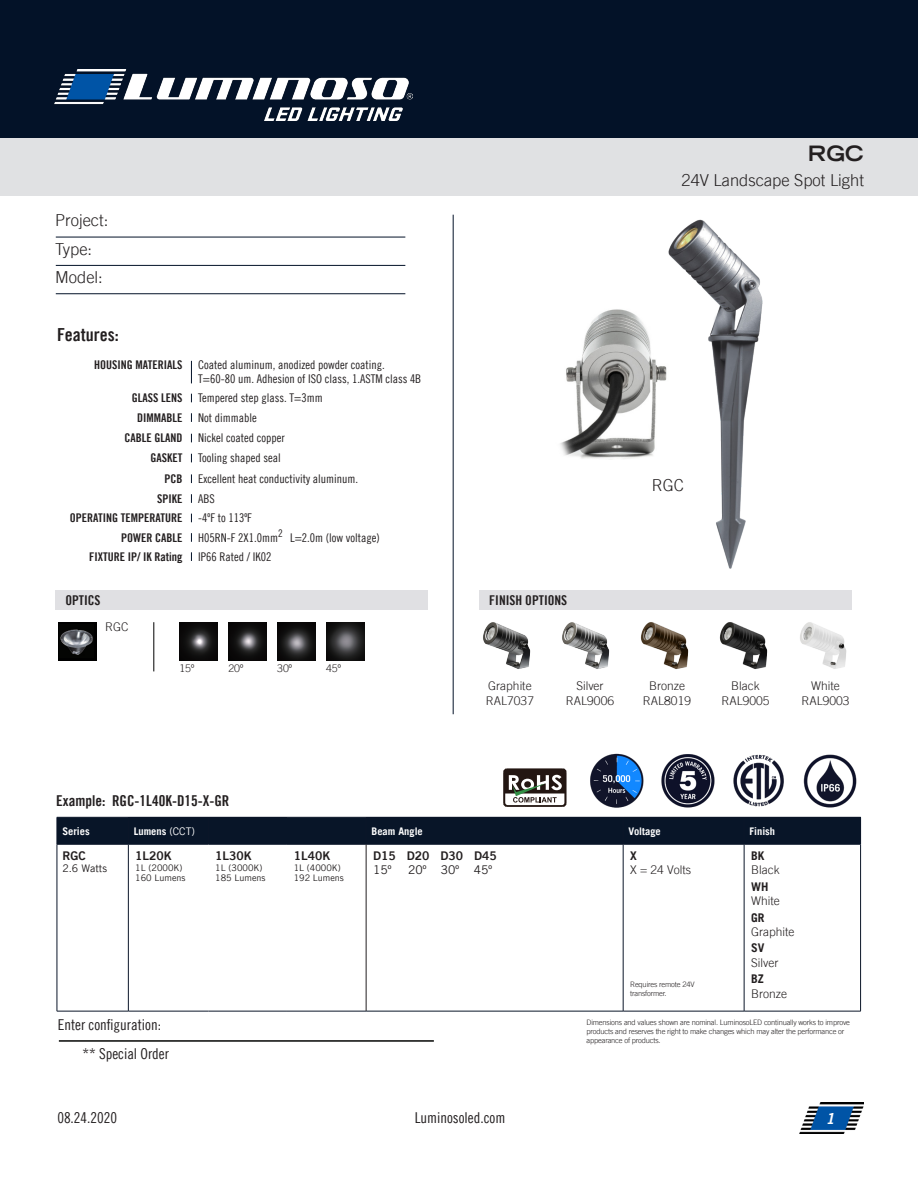
<style>
.page{position:relative;width:918px;height:1188px;background:#fff}
.page>*{position:absolute;margin:0;border:0;box-sizing:border-box;transform-origin:0 0}
.t1{font:700 expanded 21px "Trade Gothic LT";color:#231f20}
.t2{font:18px "Trade Gothic LT Bold Cond Twenty";color:#231f20}
.t3{font:300 16.5px "Trade Gothic LT";color:#231f20}
.t4{font:15px "Trade Gothic LT Cond Eighteen";color:#231f20}
.t5{font:15px "Trade Gothic LT Bold Cond Twenty";color:#231f20}
.t6{font:italic 15px "Trade Gothic LT Bold Two";color:#fff}
.t7{font:13.5px "Trade Gothic LT Bold Cond Twenty";color:#231f20}
.t8{font:12px "Trade Gothic LT Cond Eighteen";color:#231f20}
.Table_Text{font:300 12px "Trade Gothic LT";color:#231f20}
.t9{font:12px "Trade Gothic LT Bold Cond Twenty";color:#231f20}
.Table_Text-2{font:12px "Trade Gothic LT Bold Two";color:#231f20}
.Table_Text-3{font:12px "Trade Gothic LT";color:#231f20}
.Table_Text-4{font:700 12px "Trade Gothic LT";color:#231f20}
.Code___Price_Labels{font:700 10.5px "Trade Gothic LT";color:#fff}
.t10{font:300 10.5px "Trade Gothic LT";color:#231f20}
.Table_Text-5{font:10.5px "Trade Gothic LT";color:#231f20}
.Table_Text-6{font:9px "Trade Gothic LT";color:#231f20}
.t11{font:300 7.5px/9px "Trade Gothic LT";letter-spacing:-.02em;color:#231f20}
.s1{font-weight:400}
</style>
<div class="page">
<div style="left:0;top:131px;width:918px;height:64px;background:#e0e1e3"></div>
<div style="left:0;top:0;width:918px;height:137px;background:#031228"></div>
<img style="left:799px;top:1103px;width:65px;height:31px">
<hr style="left:59px;top:1040px;width:375px;height:2px;background:#040503">
<hr style="left:56px;top:237px;width:349px;height:1px;background:#031228">
<hr style="left:56px;top:265px;width:349px;height:1px;background:#031228">
<hr style="left:56px;top:293px;width:349px;height:1px;background:#031228">
<hr style="left:453px;top:215px;width:1px;height:499px;background:#031228">
<svg style="left:191px;top:361px;width:1px;height:22px"></svg>
<div style="left:479px;top:590px;width:373px;height:20px;background:#e0e0e3"></div>
<div style="left:55px;top:590px;width:373px;height:20px;background:#e0e0e3"></div>
<div style="left:366px;top:817px;width:257px;height:27px;background:#081528"></div>
<div style="left:623px;top:817px;width:121px;height:27px;background:#081528"></div>
<div style="left:744px;top:817px;width:117px;height:27px;background:#081528"></div>
<svg style="left:58px;top:845px;width:308px;height:166px"></svg>
<hr style="left:57px;top:1011px;width:71px;height:1px;background:#0b1629">
<hr style="left:128px;top:1011px;width:81px;height:1px;background:#0b1629">
<hr style="left:209px;top:1011px;width:78px;height:1px;background:#0b1629">
<hr style="left:287px;top:1011px;width:79px;height:1px;background:#0b1629">
<hr style="left:287px;top:844px;width:79px;height:1px;background:#0b1629">
<hr style="left:57px;top:844px;width:71px;height:1px;background:#0b1629">
<hr style="left:128px;top:844px;width:80px;height:1px;background:#0b1629">
<hr style="left:208px;top:844px;width:79px;height:1px;background:#0b1629">
<hr style="left:366px;top:844px;width:257px;height:1px;background:#0b1629">
<hr style="left:623px;top:844px;width:121px;height:1px;background:#0b1629">
<hr style="left:744px;top:844px;width:117px;height:1px;background:#0b1629">
<hr style="left:128px;top:844px;width:1px;height:167px;background:#0b1629">
<hr style="left:623px;top:844px;width:1px;height:167px;background:#0b1629">
<hr style="left:744px;top:844px;width:1px;height:167px;background:#0b1629">
<hr style="left:860px;top:844px;width:1px;height:167px;background:#0b1629">
<hr style="left:623px;top:1011px;width:121px;height:1px;background:#0b1629">
<hr style="left:744px;top:1011px;width:117px;height:1px;background:#0b1629">
<hr style="left:57px;top:844px;width:1px;height:167px;background:#0b1629">
<div style="left:57px;top:817px;width:309px;height:27px;background:#081528"></div>
<hr style="left:366px;top:844px;width:1px;height:167px;background:#231f20">
<hr style="left:366px;top:1011px;width:257px;height:1px;background:#0a1729">
<hr style="left:154px;top:622px;width:1px;height:49px;background:#000">
<img style="left:228px;top:622px;width:39px;height:39px">
<img style="left:326px;top:622px;width:39px;height:39px">
<img style="left:179px;top:622px;width:39px;height:39px">
<img style="left:277px;top:622px;width:39px;height:39px">
<div style="left:58px;top:622px;width:38px;height:39px;background:#000"></div>
<img style="left:60px;top:629px;width:33px;height:26px">
<img style="left:590px;top:753px;width:267px;height:55px">
<svg style="left:503px;top:768px;width:64px;height:39px"></svg>
<img style="left:668px;top:219px;width:95px;height:350px">
<img style="left:560px;top:307px;width:113px;height:153px">
<img style="left:54px;top:69px;width:359px;height:52px">
<img style="left:483px;top:622px;width:48px;height:47px">
<img style="left:719px;top:622px;width:49px;height:47px">
<img style="left:640px;top:622px;width:49px;height:47px">
<img style="left:562px;top:622px;width:48px;height:47px">
<img style="left:800px;top:622px;width:47px;height:47px">
<p class="t3" style="left:55px;top:211px;width:55px">Project:</p>
<p class="t3" style="left:55px;top:239px;width:38px">Type:</p>
<p class="t3" style="left:55px;top:268px;width:49px">Model:</p>
<p class="t2" style="left:57px;top:324px;width:63px">Features:</p>
<p class="t9" style="left:94px;top:358px;width:90px">HOUSING MATERIALS</p>
<p class="t8" style="left:198px;top:358px;width:188px">Coated aluminum, anodized powder coating.</p>
<p class="t8" style="left:198px;top:371px;width:225px">T=60-80 um. Adhesion of ISO class, 1.ASTM class 4B</p>
<p class="t9" style="left:132px;top:391px;width:52px">GLASS LENS</p>
<p class="t8" style="left:198px;top:391px;width:126px">Tempered step glass. T=3mm</p>
<p class="t9" style="left:137px;top:410px;width:47px">DIMMABLE</p>
<p class="t8" style="left:198px;top:411px;width:60px">Not dimmable</p>
<p class="t9" style="left:124px;top:431px;width:59px">CABLE GLAND</p>
<p class="t8" style="left:198px;top:431px;width:88px">Nickel coated copper</p>
<p class="t9" style="left:150px;top:451px;width:33px">GASKET</p>
<p class="t8" style="left:198px;top:451px;width:84px">Tooling shaped seal</p>
<p class="t9" style="left:164px;top:472px;width:19px">PCB</p>
<p class="t8" style="left:198px;top:472px;width:161px">Excellent heat conductivity aluminum.</p>
<p class="t9" style="left:157px;top:491px;width:27px">SPIKE</p>
<p class="t8" style="left:198px;top:492px;width:18px">ABS</p>
<p class="t9" style="left:70px;top:511px;width:114px">OPERATING TEMPERATURE</p>
<p class="t8" style="left:198px;top:511px;width:55px">-4ºF to 113ºF</p>
<p class="t9" style="left:121px;top:530px;width:63px">POWER CABLE</p>
<p class="t8" style="left:198px;top:530px;width:86px">H05RN-F 2X1.0mm<sup>2</sup></p>
<p class="t8" style="left:290px;top:530px;width:91px">L=2.0m (low voltage)</p>
<p class="t8" style="left:198px;top:550px;width:75px">IP66 Rated / IK02</p>
<p class="t9" style="left:89px;top:549px;width:95px">FIXTURE IP/ IK Rating</p>
<p class="t7" style="left:65px;top:592px;width:37px">OPTICS</p>
<p class="t7" style="left:489px;top:592px;width:79px">FINISH OPTIONS</p>
<p class="Table_Text" style="left:105px;top:619px;width:25px">RGC</p>
<p class="t10" style="left:179px;top:662px;width:16px">15º</p>
<p class="t10" style="left:228px;top:662px;width:16px">20º</p>
<p class="t10" style="left:277px;top:662px;width:16px">30º</p>
<p class="t10" style="left:326px;top:662px;width:16px">45º</p>
<p class="Table_Text" style="left:488px;top:679px;width:45px">Graphite</p>
<p class="Table_Text" style="left:486px;top:694px;width:50px">RAL7037</p>
<p class="Table_Text" style="left:576px;top:679px;width:29px">Silver</p>
<p class="Table_Text" style="left:566px;top:694px;width:50px">RAL9006</p>
<p class="t1" style="left:808px;top:140px;width:58px">RGC</p>
<p class="t3" style="left:682px;top:170px;width:184px">24V Landscape Spot Light</p>
<p class="t3" style="left:652px;top:475px;width:34px">RGC</p>
<p class="Table_Text" style="left:649px;top:679px;width:37px">Bronze</p>
<p class="Table_Text" style="left:643px;top:694px;width:50px">RAL8019</p>
<p class="Table_Text" style="left:731px;top:679px;width:30px">Black</p>
<p class="Table_Text" style="left:721px;top:694px;width:50px">RAL9005</p>
<p class="Table_Text" style="left:811px;top:679px;width:30px">White</p>
<p class="Table_Text" style="left:801px;top:694px;width:50px">RAL9003</p>
<p class="t5" style="left:56px;top:792px;width:175px">Example: RGC-1L40K-D15-X-GR</p>
<p class="Code___Price_Labels" style="left:62px;top:824px;width:29px">Series</p>
<p class="Code___Price_Labels" style="left:134px;top:824px;width:63px">Lumens <span class="s1">(CCT)</span></p>
<p class="Code___Price_Labels" style="left:372px;top:824px;width:53px">Beam Angle</p>
<p class="Code___Price_Labels" style="left:629px;top:824px;width:34px">Voltage</p>
<p class="Code___Price_Labels" style="left:750px;top:824px;width:27px">Finish</p>
<p class="Table_Text-2" style="left:62px;top:848px;width:25px">RGC</p>
<p class="Table_Text-5" style="left:62px;top:862px;width:46px">2.6 Watts</p>
<p class="Table_Text-2" style="left:135px;top:848px;width:38px">1L20K</p>
<p class="Table_Text-6" style="left:135px;top:862px;width:49px">1L (2000K)</p>
<p class="Table_Text-6" style="left:135px;top:873px;width:52px">160 Lumens</p>
<p class="Table_Text-2" style="left:215px;top:848px;width:38px">1L30K</p>
<p class="Table_Text-6" style="left:215px;top:862px;width:49px">1L (3000K)</p>
<p class="Table_Text-6" style="left:215px;top:873px;width:52px">185 Lumens</p>
<p class="Table_Text-2" style="left:294px;top:848px;width:38px">1L40K</p>
<p class="Table_Text-6" style="left:294px;top:862px;width:49px">1L (4000K)</p>
<p class="Table_Text-6" style="left:294px;top:873px;width:52px">192 Lumens</p>
<p class="Table_Text-2" style="left:373px;top:848px;width:125px">D15 D20 D30 D45</p>
<p class="Table_Text-3" style="left:373px;top:863px;width:20px">15º</p>
<p class="Table_Text-3" style="left:408px;top:863px;width:86px">20º 30º 45º</p>
<p class="Table_Text-2" style="left:630px;top:848px;width:8px">X</p>
<p class="Table_Text" style="left:630px;top:863px;width:63px">X = 24 Volts</p>
<p class="Table_Text-4" style="left:751px;top:848px;width:15px">BK</p>
<p class="Table_Text" style="left:751px;top:863px;width:30px">Black</p>
<p class="Table_Text-4" style="left:751px;top:879px;width:19px">WH</p>
<p class="Table_Text" style="left:751px;top:894px;width:30px">White</p>
<p class="Table_Text-4" style="left:751px;top:910px;width:15px">GR</p>
<p class="Table_Text" style="left:751px;top:925px;width:45px">Graphite</p>
<p class="Table_Text-4" style="left:751px;top:941px;width:15px">SV</p>
<p class="Table_Text" style="left:751px;top:955px;width:29px">Silver</p>
<p class="Table_Text-4" style="left:751px;top:972px;width:14px">BZ</p>
<p class="Table_Text" style="left:751px;top:986px;width:38px">Bronze</p>
<p class="t11" style="left:630px;top:979px;width:66px">Requires remote 24V</p>
<p class="t11" style="left:630px;top:988px;width:38px">transformer.</p>
<p class="t4" style="left:58px;top:1016px;width:105px">Enter configuration:</p>
<p class="t4" style="left:82px;top:1045px;width:88px">** Special Order</p>
<p class="t11" style="left:587px;top:1018px;width:265px">Dimensions and values shown are nominal. LuminosoLED continually works to improve products and reserves the right to make changes which may alter the performance or appearance of products.</p>
<p class="t4" style="left:57px;top:1109px;width:61px">08.24.2020</p>
<p class="t4" style="left:415px;top:1109px;width:92px">Luminosoled.com</p>
<p class="t6" style="left:826px;top:1109px;width:11px">1</p>
</div>
